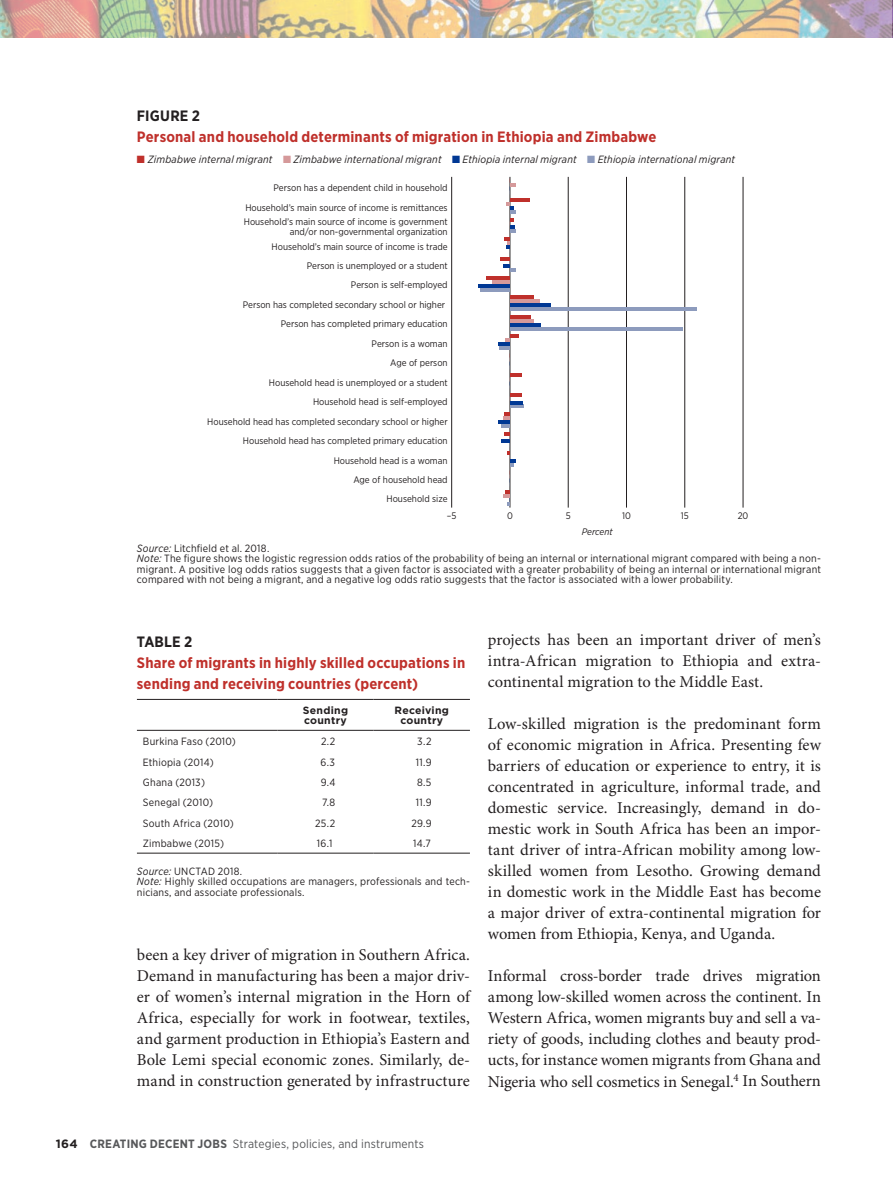
<style>
.page{position:relative;width:893px;height:1191px;background:#fff}
.page>*{position:absolute;margin:0;border:0;box-sizing:border-box;transform-origin:0 0}
.t1{font:16.5px/21px "Minion Pro";letter-spacing:-.005em;color:#231f20;text-align:justify}
.t2{font:700 15px/21px "Gotham Narrow";letter-spacing:.01em;color:#bf302b}
.t3{font:700 15px "Gotham Narrow";letter-spacing:.01em;color:#231f20}
.t4{font:12px "Gotham Narrow";letter-spacing:.015em;color:#57585a}
.t5{font:10.5px/10.5px "Gotham Narrow";letter-spacing:.02em;color:#231f20}
.t6{font:italic 10.5px "Gotham Narrow";letter-spacing:.015em;color:#231f20}
.t7{font:700 10.5px/10.5px "Gotham";letter-spacing:.025em;color:#231f20}
.t8{font:9.45px/9.4px "Gotham Narrow";color:#231f20;text-align:right}
.t9{font:italic 9.45px "Gotham Narrow";color:#231f20}
.s1{color:#bf302b}
.s2{color:#d5999a}
.s3{color:#003894}
.s4{color:#8d9bbd}
.s5{font-style:italic}
.s6{font-family:"Gotham";font-weight:700;color:#231f20}
.s7{font-weight:700}
</style>
<div class="page">
<img style="left:0;top:0;width:892px;height:37px">
<hr style="left:510px;top:177px;width:1px;height:330px;background:#231f20">
<hr style="left:568px;top:177px;width:1px;height:330px;background:#231f20">
<hr style="left:626px;top:177px;width:1px;height:330px;background:#231f20">
<hr style="left:684px;top:177px;width:1px;height:330px;background:#231f20">
<hr style="left:743px;top:177px;width:1px;height:330px;background:#231f20">
<hr style="left:481px;top:288px;width:29px;height:4px;background:#8d9bbd">
<hr style="left:510px;top:307px;width:186px;height:4px;background:#8d9bbd">
<hr style="left:510px;top:327px;width:172px;height:3px;background:#8d9bbd">
<hr style="left:499px;top:346px;width:11px;height:4px;background:#8d9bbd">
<svg style="left:510px;top:404px;width:13px;height:4px"></svg>
<hr style="left:478px;top:284px;width:32px;height:4px;background:#003894">
<hr style="left:510px;top:303px;width:41px;height:4px;background:#003894">
<hr style="left:510px;top:323px;width:30px;height:4px;background:#003894">
<hr style="left:498px;top:342px;width:12px;height:4px;background:#003894">
<svg style="left:510px;top:400px;width:13px;height:4px"></svg>
<hr style="left:498px;top:420px;width:12px;height:4px;background:#003894">
<svg style="left:510px;top:183px;width:6px;height:4px"></svg>
<hr style="left:492px;top:280px;width:18px;height:4px;background:#d5999a">
<hr style="left:510px;top:299px;width:29px;height:4px;background:#d5999a">
<hr style="left:510px;top:319px;width:23px;height:4px;background:#d5999a">
<hr style="left:510px;top:198px;width:20px;height:4px;background:#bf302b">
<svg style="left:504px;top:202px;width:12px;height:47px"></svg>
<svg style="left:501px;top:257px;width:15px;height:15px"></svg>
<hr style="left:487px;top:276px;width:23px;height:4px;background:#bf302b">
<hr style="left:510px;top:295px;width:23px;height:4px;background:#bf302b">
<hr style="left:510px;top:315px;width:21px;height:4px;background:#bf302b">
<svg style="left:505px;top:334px;width:14px;height:8px"></svg>
<hr style="left:510px;top:373px;width:12px;height:4px;background:#bf302b">
<hr style="left:510px;top:393px;width:12px;height:4px;background:#bf302b">
<svg style="left:501px;top:412px;width:9px;height:31px"></svg>
<svg style="left:507px;top:451px;width:9px;height:16px"></svg>
<svg style="left:503px;top:490px;width:7px;height:15px"></svg>
<hr style="left:451px;top:177px;width:1px;height:330px;background:#231f20">
<hr style="left:137px;top:699px;width:140px;height:1px;background:#231f20">
<hr style="left:277px;top:699px;width:97px;height:1px;background:#231f20">
<hr style="left:374px;top:699px;width:96px;height:1px;background:#231f20">
<hr style="left:137px;top:730px;width:140px;height:1px;background:#231f20">
<hr style="left:277px;top:730px;width:97px;height:1px;background:#231f20">
<hr style="left:374px;top:730px;width:96px;height:1px;background:#231f20">
<hr style="left:137px;top:852px;width:140px;height:1px;background:#231f20">
<hr style="left:277px;top:852px;width:97px;height:1px;background:#231f20">
<hr style="left:374px;top:852px;width:96px;height:1px;background:#231f20">
<p class="t3" style="left:137px;top:106px;width:65px">FIGURE 2</p>
<p class="t2" style="left:137px;top:126px;width:521px">Personal and household determinants of migration in Ethiopia and Zimbabwe</p>
<p class="t6" style="left:137px;top:153px;width:600px"><span class="s1">■</span> Zimbabwe internal migrant <span class="s2">■</span> Zimbabwe international migrant <span class="s3">■</span> Ethiopia internal migrant <span class="s4">■</span> Ethiopia international migrant</p>
<p class="t8" style="left:273px;top:183px;width:176px">Person has a dependent child in household</p>
<p class="t8" style="left:245px;top:202px;width:204px">Household’s main source of income is remittances</p>
<p class="t8" style="left:244px;top:217px;width:205px">Household’s main source of income is government and/or non-governmental organization</p>
<p class="t8" style="left:272px;top:241px;width:178px">Household’s main source of income is trade</p>
<p class="t8" style="left:307px;top:261px;width:142px">Person is unemployed or a student</p>
<p class="t8" style="left:351px;top:280px;width:98px">Person is self-employed</p>
<p class="t8" style="left:243px;top:300px;width:204px">Person has completed secondary school or higher</p>
<p class="t8" style="left:281px;top:319px;width:168px">Person has completed primary education</p>
<p class="t8" style="left:372px;top:338px;width:78px">Person is a woman</p>
<p class="t8" style="left:390px;top:358px;width:59px">Age of person</p>
<p class="t8" style="left:269px;top:377px;width:180px">Household head is unemployed or a student</p>
<p class="t8" style="left:313px;top:397px;width:136px">Household head is self-employed</p>
<p class="t8" style="left:207px;top:416px;width:242px">Household head has completed secondary school or higher</p>
<p class="t8" style="left:243px;top:436px;width:206px">Household head has completed primary education</p>
<p class="t8" style="left:334px;top:455px;width:115px">Household head is a woman</p>
<p class="t8" style="left:353px;top:475px;width:96px">Age of household head</p>
<p class="t8" style="left:386px;top:494px;width:63px">Household size</p>
<p class="t8" style="left:447px;top:510px;width:11px">–5</p>
<p class="t8" style="left:507px;top:510px;width:7px">0</p>
<p class="t8" style="left:566px;top:510px;width:6px">5</p>
<p class="t8" style="left:622px;top:510px;width:10px">10</p>
<p class="t8" style="left:681px;top:510px;width:9px">15</p>
<p class="t8" style="left:738px;top:510px;width:12px">20</p>
<p class="t9" style="left:582px;top:526px;width:32px">Percent</p>
<p class="t5" style="left:137px;top:543px;width:686px"><span class="s5">Source:</span> Litchfield et al. 2018.<br><span class="s5">Note:</span> The figure shows the logistic regression odds ratios of the probability of being an internal or international migrant compared with being a non&shy;migrant. A positive log odds ratios suggests that a given factor is associated with a greater probability of being an internal or international migrant compared with not being a migrant, and a negative log odds ratio suggests that the factor is associated with a lower probability.</p>
<p class="t3" style="left:137px;top:631px;width:57px">TABLE 2</p>
<p class="t2" style="left:137px;top:651px;width:330px">Share of migrants in highly skilled occupations in sending and receiving countries (percent)</p>
<p class="t7" style="left:303px;top:705px;width:47px">Sending country</p>
<p class="t7" style="left:395px;top:705px;width:56px;text-align:center">Receiving country</p>
<p class="t5" style="left:143px;top:736px;width:94px">Burkina Faso (2010)</p>
<p class="t5" style="left:321px;top:736px;width:16px">2.2</p>
<p class="t5" style="left:417px;top:736px;width:16px">3.2</p>
<p class="t5" style="left:143px;top:756px;width:72px">Ethiopia (2014)</p>
<p class="t5" style="left:321px;top:756px;width:16px">6.3</p>
<p class="t5" style="left:416px;top:756px;width:17px">11.9</p>
<p class="t5" style="left:143px;top:776px;width:64px">Ghana (2013)</p>
<p class="t5" style="left:321px;top:776px;width:16px">9.4</p>
<p class="t5" style="left:417px;top:776px;width:16px">8.5</p>
<p class="t5" style="left:143px;top:797px;width:72px">Senegal (2010)</p>
<p class="t5" style="left:322px;top:797px;width:15px">7.8</p>
<p class="t5" style="left:416px;top:797px;width:17px">11.9</p>
<p class="t5" style="left:143px;top:817px;width:92px">South Africa (2010)</p>
<p class="t5" style="left:315px;top:817px;width:22px">25.2</p>
<p class="t5" style="left:411px;top:817px;width:22px">29.9</p>
<p class="t5" style="left:143px;top:838px;width:83px">Zimbabwe (2015)</p>
<p class="t5" style="left:317px;top:838px;width:17px">16.1</p>
<p class="t5" style="left:413px;top:838px;width:19px">14.7</p>
<p class="t5" style="left:137px;top:865px;width:334px"><span class="s5">Source:</span> UNCTAD 2018.<br><span class="s5">Note:</span> Highly skilled occupations are managers, professionals and tech&shy;nicians, and associate professionals.</p>
<p class="t1" style="left:137px;top:945px;width:335px">been a key driver of migration in Southern Africa.<br>Demand in manufacturing has been a major driv&shy;er of women’s internal migration in the Horn of Africa, especially for work in footwear, textiles, and garment production in Ethiopia’s Eastern and Bole Lemi special economic zones. Similarly, de&shy;mand in construction generated by infrastructure</p>
<p class="t1" style="left:488px;top:630px;width:335px">projects has been an important driver of men’s intra-African migration to Ethiopia and extra&shy;continental migration to the Middle East.</p>
<p class="t1" style="left:488px;top:714px;width:335px">Low-skilled migration is the predominant form of economic migration in Africa. Presenting few barriers of education or experience to entry, it is concentrated in agriculture, informal trade, and domestic service. Increasingly, demand in do&shy;mestic work in South Africa has been an impor&shy;tant driver of intra-African mobility among low&shy;skilled women from Lesotho. Growing demand in domestic work in the Middle East has become a major driver of extra-continental migration for women from Ethiopia, Kenya, and Uganda.</p>
<p class="t1" style="left:488px;top:966px;width:335px">Informal cross-border trade drives migration among low-skilled women across the continent. In Western Africa, women migrants buy and sell a va&shy;riety of goods, including clothes and beauty prod&shy;ucts, for instance women migrants from Ghana and Nigeria who sell cosmetics in Senegal.<sup>4</sup> In Southern</p>
<p class="t4" style="left:56px;top:1136px;width:370px"><span class="s6">164</span> <span class="s7">CREATING DECENT JOBS</span> Strategies, policies, and instruments</p>
</div>
